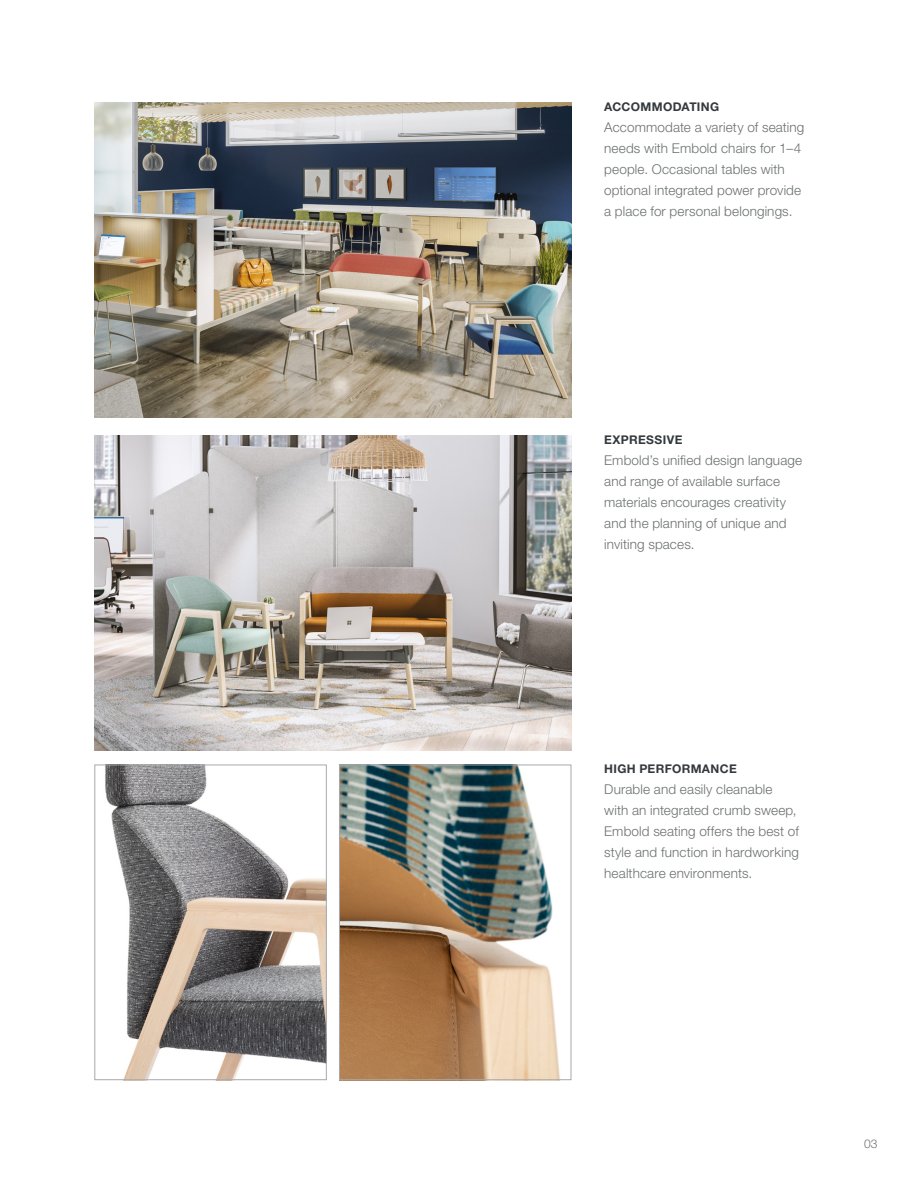
<style>
.page{position:relative;width:918px;height:1188px;background:#fff}
.page>*{position:absolute;margin:0;border:0;box-sizing:border-box;transform-origin:0 0}
.Body_Copy____leading{font:300 13.5px/21px "Helvetica Neue LT Pro";letter-spacing:.01em;color:#6c7070}
.Caption_Header_-_MOD{font:700 12px "Helvetica Neue LT Pro";letter-spacing:.03em;color:#33393c}
.Caption_-_MOD{font:300 12px "Helvetica Neue LT Pro";color:#6c7070}
</style>
<div class="page">
<img style="left:341px;top:767px;width:219px;height:311px">
<div style="left:339px;top:765px;width:232px;height:315px;border:1px solid #a8a9ad"></div>
<img style="left:94px;top:765px;width:231px;height:315px">
<div style="left:95px;top:765px;width:232px;height:315px;border:1px solid #a8a9ad"></div>
<img style="left:94px;top:435px;width:477px;height:316px">
<img style="left:94px;top:102px;width:477px;height:316px">
<p class="Caption_Header_-_MOD" style="left:604px;top:99px;width:116px">ACCOMMODATING</p>
<p class="Body_Copy____leading" style="left:604px;top:116px;width:202px">Accommodate a variety of seating needs with Embold chairs for 1–4 people. Occasional tables with optional integrated power provide a place for personal belongings.</p>
<p class="Caption_Header_-_MOD" style="left:604px;top:432px;width:80px">EXPRESSIVE</p>
<p class="Body_Copy____leading" style="left:604px;top:449px;width:199px">Embold’s unified design language and range of available surface materials encourages creativity and the planning of unique and inviting spaces.</p>
<p class="Caption_Header_-_MOD" style="left:604px;top:761px;width:134px">HIGH PERFORMANCE</p>
<p class="Body_Copy____leading" style="left:604px;top:779px;width:196px">Durable and easily cleanable with an integrated crumb sweep,<br>Embold seating offers the best of style and function in hardworking healthcare environments.</p>
<p class="Caption_-_MOD" style="left:864px;top:1136px;width:15px">03</p>
</div>
